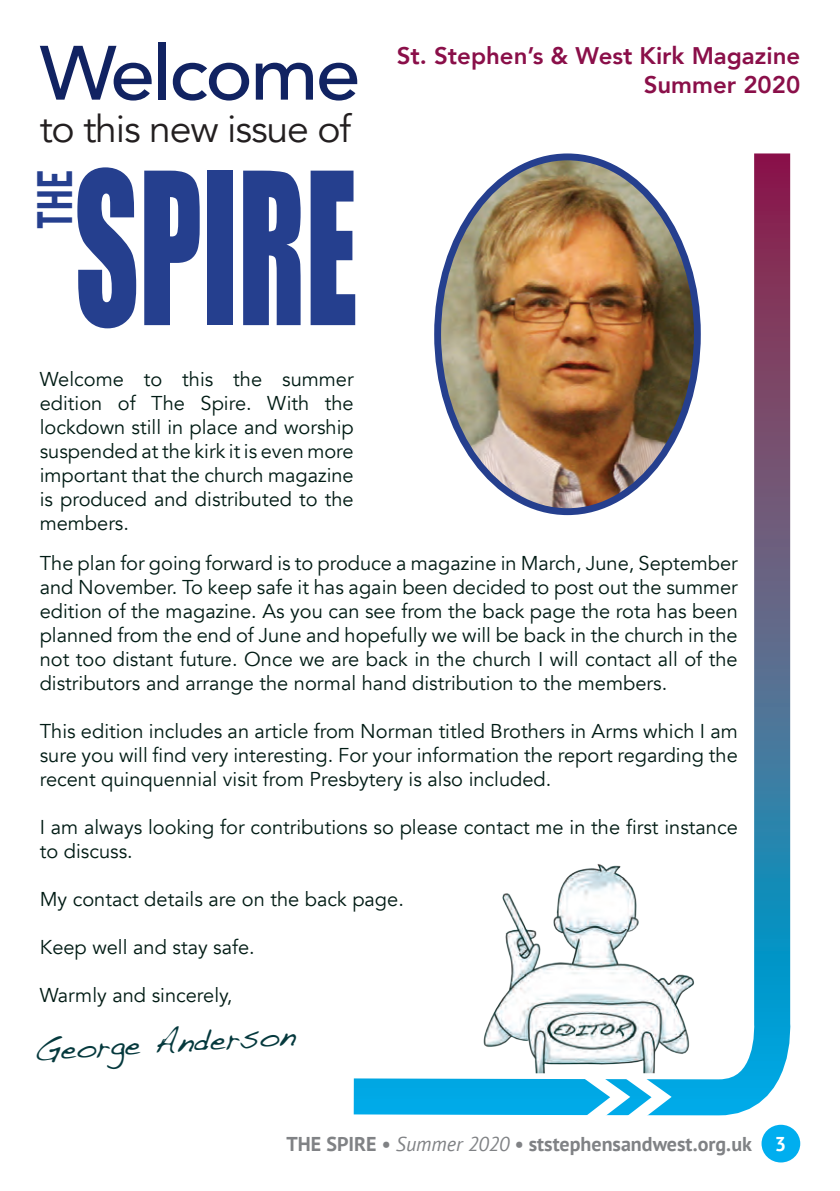
<style>
.page{position:relative;width:840px;height:1191px;background:#fff}
.page>*{position:absolute;margin:0;border:0;box-sizing:border-box;transform-origin:0 0}
.t1{font:195.4px "Impact";color:#253f8e;scale:.64 1}
.Article_heading_1{font:500 76px "Avenir";letter-spacing:-.03em;color:#112362;scale:1.05 1}
.t2{font:39px "Bebas";color:#253f8e}
.Intro_paragraphs{font:38px "Avenir";letter-spacing:-.03em;color:#231f20}
.t3{font:32px "Handwriting Dakota";color:#05393d}
.t4{font:800 24px "Avenir";color:#8a0f49}
.t5{font:20px/24px "Avenir";color:#001b14;text-align:justify}
.t6{font:700 20px "PT Sans";color:#808285}
.s1{font-weight:400;font-style:italic}
.s2{color:#fff}
</style>
<div class="page">
<div style="left:761px;top:1124px;width:38px;height:38px;background:#00aeef;border-radius:50%"></div>
<svg style="left:353px;top:153px;width:444px;height:980px"></svg>
<svg style="left:574px;top:1088px;width:97px;height:36px"></svg>
<img style="left:437px;top:157px;width:258px;height:354px">
<div style="left:434px;top:153px;width:266px;height:362px;border:7px solid #253f8e;border-radius:50%"></div>
<img style="left:474px;top:849px;width:226px;height:239px">
<p class="Article_heading_1" style="left:40px;top:7px;width:307px">Welcome</p>
<p class="Intro_paragraphs" style="left:40px;top:107px;width:313px">to this new issue of</p>
<p class="t1" style="left:74px;top:97px;width:443px">SPIRE</p>
<p class="t2" style="left:26px;top:230px;width:62px;rotate:-90deg">The</p>
<p class="t5" style="left:40px;top:368px;width:315px">Welcome to this the summer edition of The Spire. With the lockdown still in place and worship suspended at the kirk it is even more important that the church magazine is produced and distributed to the members.</p>
<p class="t4" style="left:396px;top:37px;width:405px">St. Stephen’s &amp; West Kirk Magazine</p>
<p class="t4" style="left:643px;top:65px;width:158px">Summer 2020</p>
<p class="t5" style="left:40px;top:551px;width:699px">The plan for going forward is to produce a magazine in March, June, September and November. To keep safe it has again been decided to post out the summer edition of the magazine. As you can see from the back page the rota has been planned from the end of June and hopefully we will be back in the church in the not too distant future. Once we are back in the church I will contact all of the distributors and arrange the normal hand distribution to the members.</p>
<p class="t5" style="left:40px;top:719px;width:699px">This edition includes an article from Norman titled Brothers in Arms which I am sure you will find very interesting. For your information the report regarding the recent quinquennial visit from Presbytery is also included.</p>
<p class="t5" style="left:40px;top:815px;width:699px">I am always looking for contributions so please contact me in the first instance to discuss.</p>
<p class="t5" style="left:40px;top:887px;width:365px">My contact details are on the back page.</p>
<p class="t5" style="left:40px;top:935px;width:216px">Keep well and stay safe.</p>
<p class="t5" style="left:40px;top:983px;width:194px">Warmly and sincerely,</p>
<p class="t3" style="left:33px;top:1032px;width:263px;rotate:-4deg">George Anderson</p>
<p class="t6" style="left:286px;top:1130px;width:501px">THE SPIRE • <span class="s1">Summer 2020</span> • ststephensandwest.org.uk <span class="s2">3</span></p>
</div>
